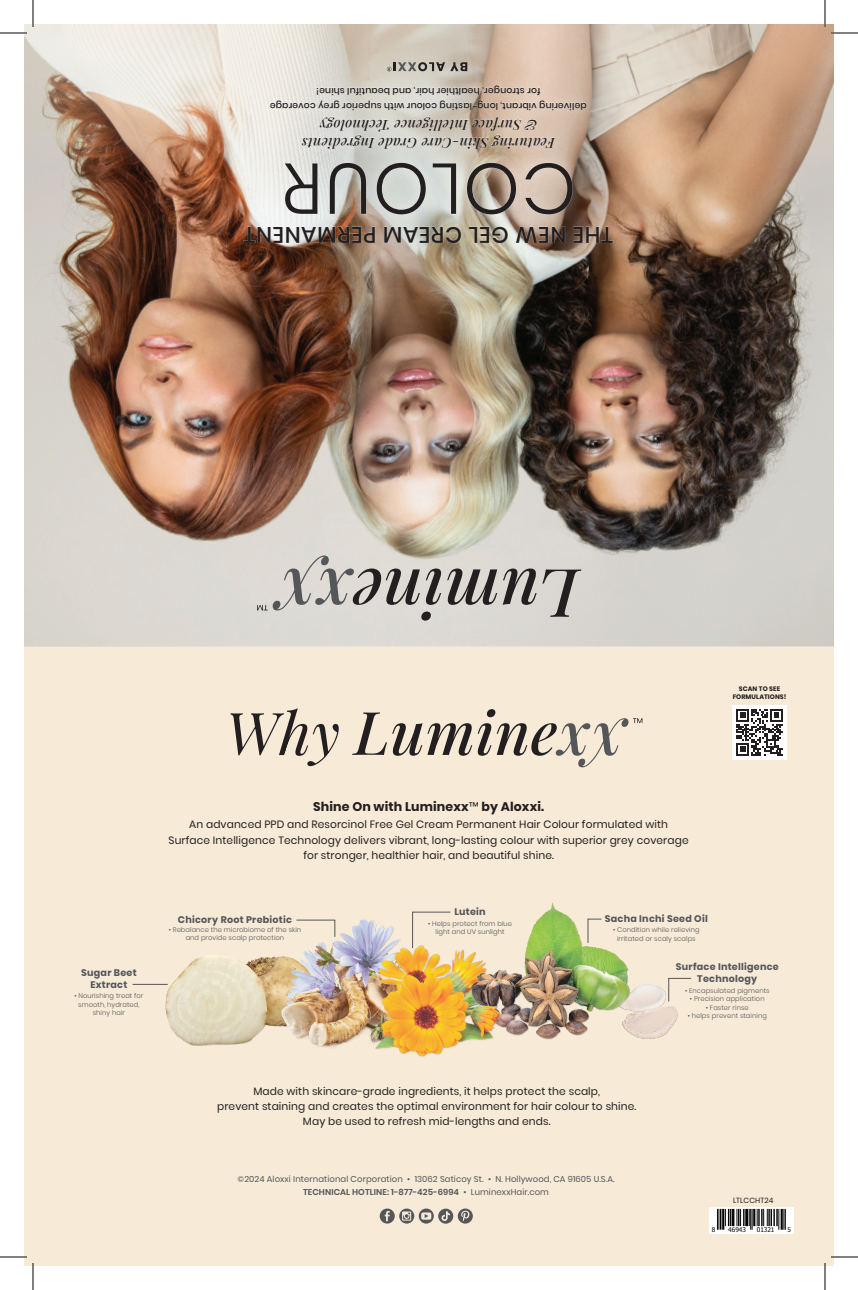
<style>
.page{position:relative;width:858px;height:1290px;background:#fff}
.page>*{position:absolute;margin:0;border:0;box-sizing:border-box;transform-origin:0 0}
.t1{font:300 71.4px "Poppins";letter-spacing:.025em;color:#231f20}
.t2{font:italic 59px "Playfair Display";color:#231f20}
.t3{font:500 22.5px "Poppins";letter-spacing:.025em;color:#231f20}
.t4{font:italic 500 14px/18px "Playfair Display";letter-spacing:.025em;color:#231f20;text-align:center}
.t5{font:700 12.5px "Poppins";letter-spacing:.01em;color:#231f20}
.t6{font:10.6px/15.1px "Poppins";letter-spacing:.01em;color:#231f20;text-align:center}
.t7{font:700 9.6px/12.1px "Poppins";letter-spacing:.025em;color:#54565a;text-align:center}
.t8{font:500 9.4px/15px "Poppins";letter-spacing:.01em;color:#231f20;text-align:center}
.t9{font:8.5px/13.2px "Poppins";letter-spacing:.01em;color:#54565a;text-align:center}
.t10{font:7.5px "Poppins";letter-spacing:.01em;color:#231f20}
.t11{font:300 6.7px/8.6px "Poppins";letter-spacing:.01em;color:#54565a;text-align:center}
.t12{font:700 6.5px/8.1px "Poppins";letter-spacing:.01em;color:#231f20;text-align:center}
.t13{font:6.5px "Tahoma";color:#050504}
.s1{font-weight:400}
.s2{font-weight:600}
</style>
<div class="page">
<img style="left:24px;top:180px;width:810px;height:467px">
<svg style="left:24px;top:24px;width:810px;height:156px"></svg>
<svg style="left:257px;top:556px;width:184px;height:10px"></svg>
<div style="left:24px;top:647px;width:810px;height:619px;background:#f7ebd7"></div>
<img style="left:123px;top:566px;width:619px;height:491px">
<hr style="left:133px;top:984px;width:35px;height:1px;background:#54565a">
<svg style="left:296px;top:920px;width:39px;height:17px"></svg>
<svg style="left:412px;top:912px;width:39px;height:36px"></svg>
<svg style="left:588px;top:919px;width:14px;height:24px"></svg>
<svg style="left:668px;top:978px;width:24px;height:24px"></svg>
<svg style="left:380px;top:1209px;width:93px;height:15px"></svg>
<svg style="left:352px;top:712px;width:120px;height:44px"></svg>
<svg style="left:478px;top:709px;width:164px;height:58px"></svg>
<div style="left:732px;top:705px;width:55px;height:55px;background:#fff"></div>
<svg style="left:736px;top:709px;width:47px;height:47px"></svg>
<svg style="left:598px;top:227px;width:15px;height:16px"></svg>
<svg style="left:244px;top:227px;width:17px;height:16px"></svg>
<img style="left:261px;top:170px;width:337px;height:76px">
<svg style="left:525px;top:170px;width:48px;height:44px"></svg>
<svg style="left:467px;top:170px;width:49px;height:45px"></svg>
<svg style="left:433px;top:170px;width:23px;height:44px"></svg>
<svg style="left:377px;top:170px;width:49px;height:45px"></svg>
<svg style="left:330px;top:170px;width:36px;height:44px"></svg>
<svg style="left:285px;top:170px;width:33px;height:44px"></svg>
<img style="left:250px;top:30px;width:357px;height:140px">
<svg style="left:302px;top:116px;width:253px;height:33px"></svg>
<svg style="left:270px;top:85px;width:317px;height:25px"></svg>
<div style="left:710px;top:1207px;width:84px;height:27px;background:#fff"></div>
<svg style="left:717px;top:1209px;width:69px;height:21px"></svg>
<hr style="left:0;top:32px;width:27px;height:2px;background:#fff">
<hr style="left:831px;top:32px;width:27px;height:2px;background:#fff">
<hr style="left:0;top:1256px;width:27px;height:2px;background:#fff">
<hr style="left:831px;top:1256px;width:27px;height:2px;background:#fff">
<hr style="left:32px;top:0;width:2px;height:27px;background:#fff">
<hr style="left:32px;top:1263px;width:2px;height:27px;background:#fff">
<hr style="left:824px;top:0;width:2px;height:27px;background:#fff">
<hr style="left:824px;top:1263px;width:2px;height:27px;background:#fff">
<svg style="left:0;top:33px;width:27px;height:1px"></svg>
<svg style="left:831px;top:33px;width:27px;height:1px"></svg>
<svg style="left:0;top:1257px;width:27px;height:1px"></svg>
<svg style="left:33px;top:0;width:1px;height:27px"></svg>
<svg style="left:33px;top:1263px;width:1px;height:27px"></svg>
<svg style="left:825px;top:0;width:1px;height:27px"></svg>
<svg style="left:825px;top:1257px;width:33px;height:33px"></svg>
<p class="t8" style="left:587px;top:113px;width:318px;rotate:-180deg">delivering vibrant, long-lasting colour with superior grey coverage for stronger, healthier hair, and beautiful shine!</p>
<h3 class="t4" style="left:555px;top:153px;width:254px;rotate:-180deg">Featuring Skin-Care Grade Ingredients &amp; Surface Intelligence Technology</h3>
<h1 class="t1" style="left:576px;top:230px;width:296px;rotate:-180deg">COLOUR</h1>
<h3 class="t3" style="left:613px;top:248px;width:371px;rotate:-180deg">THE NEW GEL CREAM PERMANENT</h3>
<p class="t7" style="left:81px;top:966px;width:57px">Sugar Beet<br>Extract</p>
<p class="t11" style="left:74px;top:992px;width:71px">• Nourishing treat for smooth, hydrated, shiny hair</p>
<h2 class="t2" style="left:225px;top:687px;width:116px">Why</h2>
<p class="t5" style="left:313px;top:799px;width:232px">Shine On with Luminexx<span class="s1">™</span> by Aloxxi.</p>
<p class="t6" style="left:169px;top:817px;width:522px">An advanced PPD and Resorcinol Free Gel Cream Permanent Hair Colour formulated with<br>Surface Intelligence Technology delivers vibrant, long-lasting colour with superior grey coverage for stronger, healthier hair, and beautiful shine.</p>
<p class="t7" style="left:178px;top:914px;width:116px">Chicory Root Prebiotic</p>
<p class="t11" style="left:169px;top:925px;width:134px">• Rebalance the microbiome of the skin and provide scalp protection</p>
<p class="t7" style="left:454px;top:906px;width:33px">Lutein</p>
<p class="t11" style="left:428px;top:919px;width:85px">• Helps protect from blue light and UV sunlight</p>
<p class="t7" style="left:605px;top:912px;width:105px">Sacha Inchi Seed Oil</p>
<p class="t11" style="left:613px;top:926px;width:88px">• Condition while relieving irritated or scaly scalps</p>
<p class="t12" style="left:733px;top:684px;width:55px">SCAN TO SEE<br>FORMULATIONS!</p>
<p class="t7" style="left:676px;top:961px;width:105px">Surface Intelligence<br>Technology</p>
<p class="t11" style="left:685px;top:986px;width:86px">• Encapsulated pigments</p>
<p class="t11" style="left:690px;top:995px;width:76px">• Precision application</p>
<p class="t11" style="left:706px;top:1003px;width:44px">• Faster rinse</p>
<p class="t11" style="left:688px;top:1012px;width:81px">• helps prevent staining</p>
<p class="t6" style="left:217px;top:1084px;width:421px">Made with skincare-grade ingredients, it helps protect the scalp,<br>prevent staining and creates the optimal environment for hair colour to shine.<br>May be used to refresh mid-lengths and ends.</p>
<p class="t9" style="left:238px;top:1173px;width:378px">©2024 Aloxxi International Corporation • 13062 Saticoy St. • N. Hollywood, CA 91605 U.S.A.<br><span class="s2">TECHNICAL HOTLINE: 1-877-425-6994</span> • LuminexxHair.com</p>
<p class="t10" style="left:733px;top:1196px;width:42px">LTLCCHT24</p>
<p class="t13" style="left:712px;top:1225px;width:5px">8</p>
<p class="t13" style="left:728px;top:1225px;width:19px">46943</p>
<p class="t13" style="left:757px;top:1225px;width:19px">01321</p>
<p class="t13" style="left:788px;top:1225px;width:5px">5</p>
</div>
